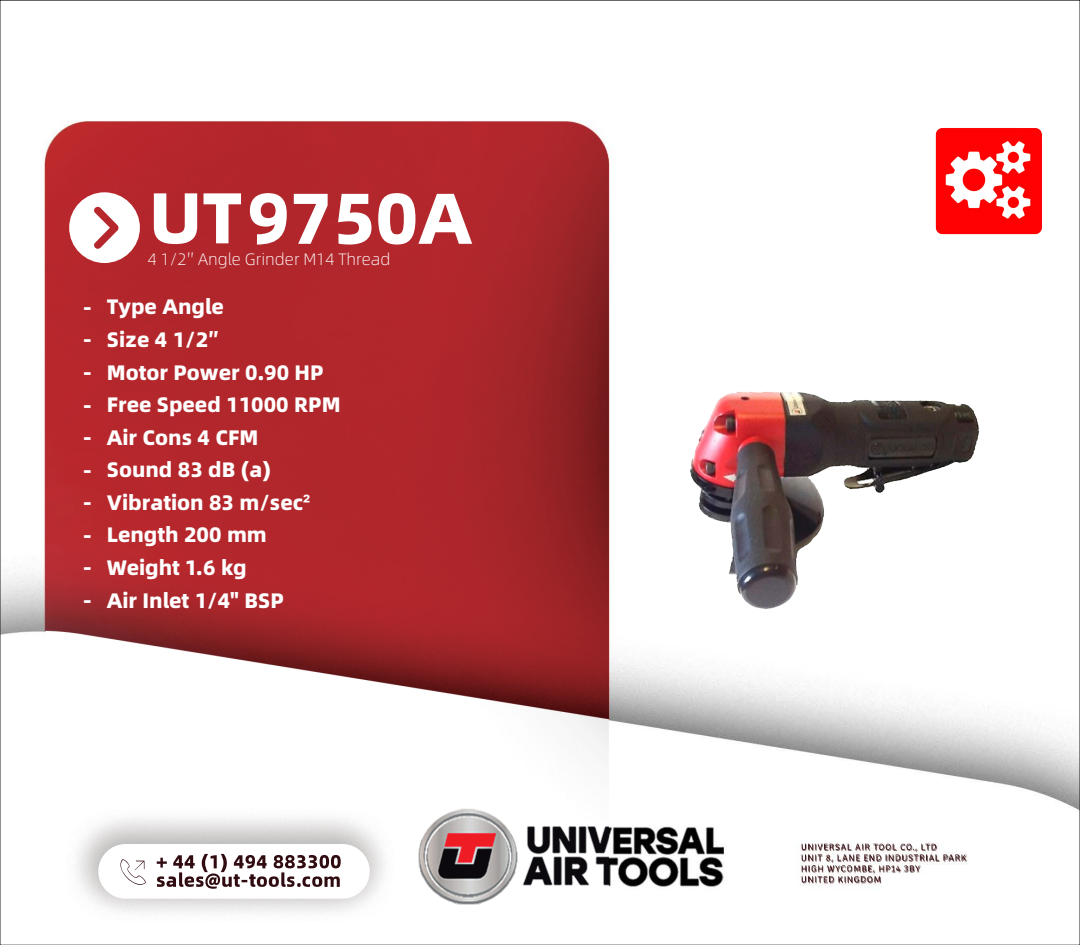
<style>
.page{position:relative;width:1080px;height:945px;background:#fff}
.page>*{position:absolute;margin:0;border:0;box-sizing:border-box;transform-origin:0 0}
.t1{font:800 72px "Alibaba Sans";color:#fff}
.t2{font:800 21px/32.5px "Alibaba Sans";color:#fff;text-align:justify}
.t3{font:300 16.5px "Alibaba Sans";color:#fff}
.s1{font-family:"Arial";font-weight:700}
</style>
<div class="page">
<img style="left:2px;top:120px;width:1076px;height:768px">
<img style="left:46px;top:122px;width:563px;height:792px">
<img style="left:802px;top:844px;width:134px;height:17px">
<img style="left:98px;top:844px;width:272px;height:55px;border-radius:27px">
<img style="left:157px;top:854px;width:184px;height:18px">
<img style="left:120px;top:859px;width:26px;height:27px">
<img style="left:69px;top:192px;width:71px;height:71px">
<img style="left:933px;top:125px;width:111px;height:111px">
<img style="left:611px;top:271px;width:444px;height:445px">
<p class="t2" style="left:83px;top:293px;width:11px">- - - - - - - - - -</p>
<h1 class="t1" style="left:149px;top:188px;width:325px">UT9750A</h1>
<p class="t3" style="left:148px;top:247px;width:244px">4 1/2″ Angle Grinder M14 Thread</p>
<p class="t2" style="left:107px;top:292px;width:235px;text-align:left">Type Angle<br>Size 4 1/2″<br>Motor Power 0.90 HP<br>Free Speed 11000 RPM<br>Air Cons 4 CFM<br>Sound 83 dB (a)<br>Vibration 83 m/sec<span class="s1">²<br></span>Length 200 mm<br>Weight 1.6 kg<br>Air Inlet 1/4" BSP</p>
</div>
